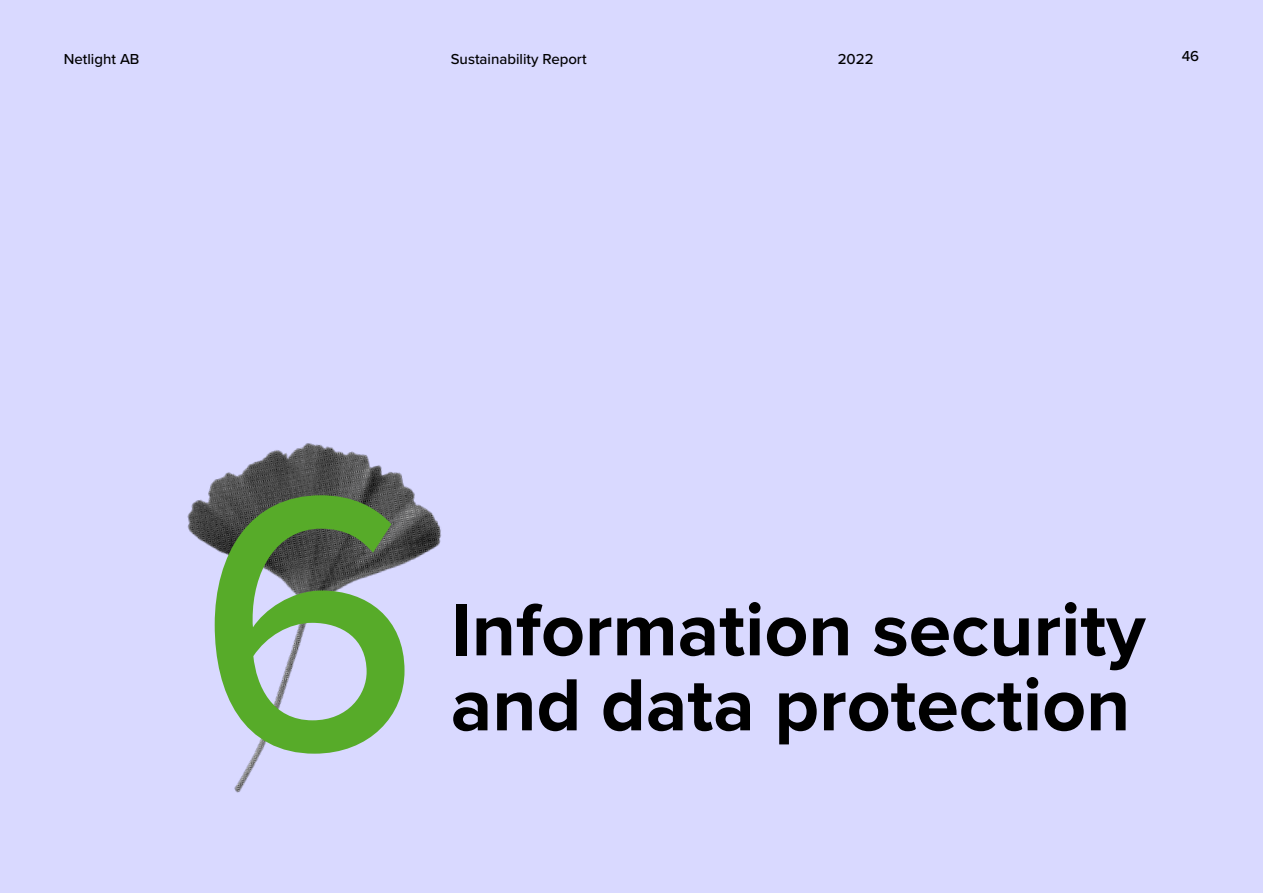
<style>
.page{position:relative;width:1263px;height:893px;background:#d9d9ff}
.page>*{position:absolute;margin:0;border:0;box-sizing:border-box;transform-origin:0 0}
.t1{font:500 375px "Proxima Nova";color:#57ab29}
.t2{font:700 76.5px/75px "Proxima Nova";color:#000}
.t3{font:500 15px "Proxima Nova";color:#000}
</style>
<div class="page">
<img style="left:187px;top:443px;width:254px;height:350px">
<p class="t3" style="left:64px;top:48px;width:77px">Netlight AB</p>
<p class="t3" style="left:451px;top:48px;width:137px">Sustainability Report</p>
<p class="t3" style="left:838px;top:48px;width:37px">2022</p>
<p class="t3" style="left:1182px;top:45px;width:19px">46</p>
<p class="t1" style="left:197px;top:344px;width:225px">6</p>
<p class="t2" style="left:451px;top:591px;width:696px">Information security and data protection</p>
</div>
